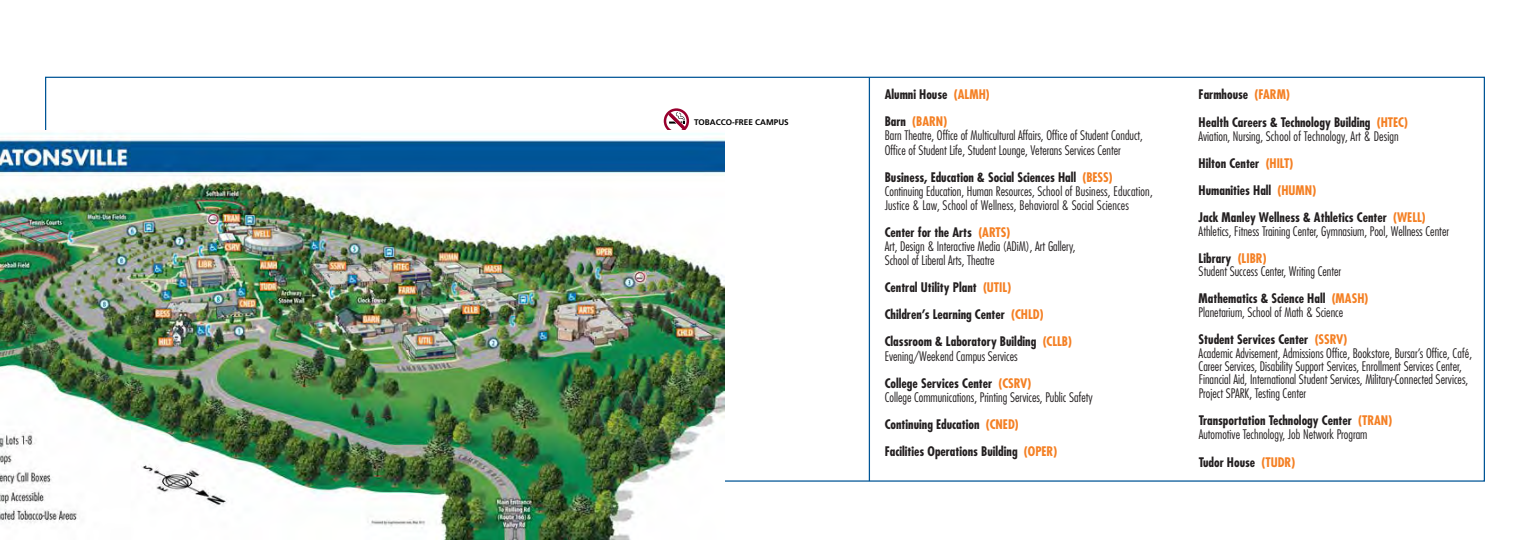
<style>
.page{position:relative;width:1530px;height:540px;background:#fff}
.page>*{position:absolute;margin:0;border:0;box-sizing:border-box;transform-origin:0 0}
.t1{font:300 condensed 12.88px/27px "Futura";color:#231f20}
.t2{font:700 condensed 12.88px/27px "Futura";color:#231f20}
.t3{font:700 8.12px "Frutiger LT Std";color:#000}
.s1{color:#f48024}
.s2{font-weight:700}
.s3{font-weight:700;color:#f48024}
.s4{font-weight:300}
</style>
<div class="page">
<svg style="left:664px;top:108px;width:25px;height:22px"></svg>
<hr style="left:869px;top:77px;width:1px;height:404px;background:#005596">
<img style="left:0;top:133px;width:725px;height:407px">
<p class="t3" style="left:694px;top:118px;width:96px">TOBACCO-FREE CAMPUS</p>
<p class="t2" style="left:885px;top:81px;width:106px">Alumni House <span class="s1">(ALMH)<br></span>Barn <span class="s1">(BARN)</span></p>
<p class="t1" style="left:885px;top:128px;width:260px;line-height:14.1px">Barn Theatre, Office of Multicultural Affairs, Office of Student Conduct,<br>Office of Student Life, Student Lounge, Veterans Services Center</p>
<p class="t1" style="left:885px;top:170px;width:269px;line-height:14.1px"><span class="s2">Business, Education &amp; Social Sciences Hall</span> <span class="s3">(BESS)<br></span>Continuing Education, Human Resources, School of Business, Education,<br>Justice &amp; Law, School of Wellness, Behavioral &amp; Social Sciences</p>
<p class="t1" style="left:885px;top:225px;width:192px;line-height:14.1px"><span class="s2">Center for the Arts</span> <span class="s3">(ARTS)<br></span>Art, Design &amp; Interactive Media (ADiM), Art Gallery,<br>School of Liberal Arts, Theatre</p>
<p class="t2" style="left:885px;top:274px;width:189px">Central Utility Plant <span class="s1">(UTIL)<br></span>Children’s Learning Center <span class="s1">(CHLD)<br></span>Classroom &amp; Laboratory Building <span class="s1">(CLLB)</span></p>
<p class="t1" style="left:885px;top:342px;width:148px">Evening/Weekend Campus Services<br><span class="s2">College Services Center</span> <span class="s3">(CSRV)</span></p>
<p class="t1" style="left:885px;top:383px;width:210px">College Communications, Printing Services, Public Safety<br><span class="s2">Continuing Education</span> <span class="s3">(CNED)<br></span><span class="s2">Facilities Operations Building</span> <span class="s3">(OPER)</span></p>
<p class="t2" style="left:1199px;top:81px;width:211px">Farmhouse <span class="s1">(FARM)<br></span>Health Careers &amp; Technology Building <span class="s1">(HTEC)</span></p>
<p class="t2" style="left:1199px;top:122px;width:229px"><span class="s4">Aviation, Nursing, School of Technology, Art &amp; Design </span>Hilton Center <span class="s1">(HILT)<br></span>Humanities Hall <span class="s1">(HUMN)<br></span>Jack Manley Wellness &amp; Athletics Center <span class="s1">(WELL)</span></p>
<p class="t1" style="left:1199px;top:218px;width:252px">Athletics, Fitness Training Center, Gymnasium, Pool, Wellness Center<br><span class="s2">Library</span> <span class="s3">(LIBR)</span></p>
<p class="t1" style="left:1199px;top:257px;width:171px">Student Success Center, Writing Center<br><span class="s2">Mathematics &amp; Science Hall</span> <span class="s3">(MASH)</span></p>
<p class="t1" style="left:1199px;top:299px;width:150px">Planetarium, School of Math &amp; Science<br><span class="s2">Student Services Center</span> <span class="s3">(SSRV)</span></p>
<p class="t1" style="left:1199px;top:347px;width:275px;line-height:12.9px">Academic Advisement, Admissions Office, Bookstore, Bursar’s Office, Café,<br>Career Services, Disability Support Services, Enrollment Services Center,<br>Financial Aid, International Student Services, Military-Connected Services,</p>
<p class="t2" style="left:1199px;top:380px;width:195px"><span class="s4">Project SPARK, Testing Center<br></span>Transportation Technology Center <span class="s1">(TRAN)</span></p>
<p class="t1" style="left:1199px;top:421px;width:170px">Automotive Technology, Job Network Program<br><span class="s2">Tudor House</span> <span class="s3">(TUDR)</span></p>
</div>
